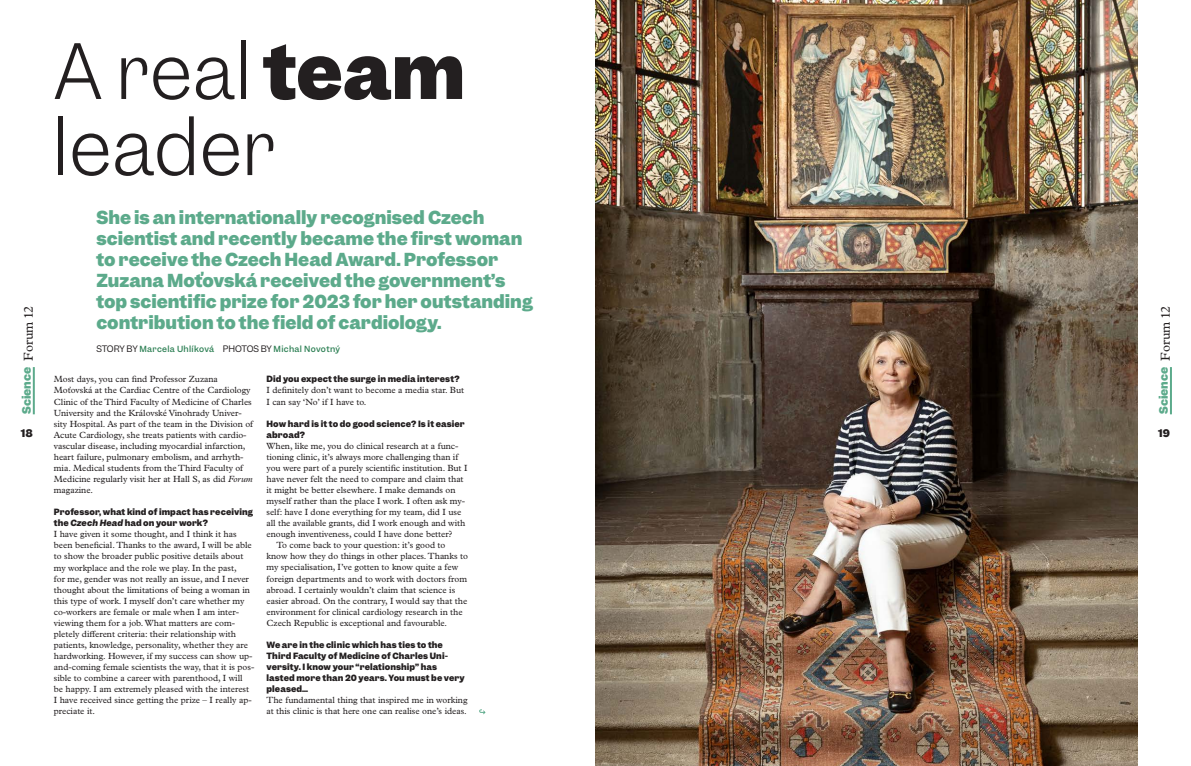
<style>
.page{position:relative;width:1191px;height:766px;background:#fff}
.page>*{position:absolute;margin:0;border:0;box-sizing:border-box;transform-origin:0 0}
.t1{font:300 72px/76px "Garnett";color:#231f20}
.t2{font:700 17px/21px "Garnett";color:#5caa8b}
.t3{font:700 11px "Garnett";color:#5caa8b}
.t4{font:700 10px "Garnett";color:#231f20}
.t5{font:9px/11.1px "Plantin Super";color:#231f20}
.t6{font:700 8.2px/11.1px "Garnett";letter-spacing:.01em;color:#231f20}
.t7{font:500 8px "Garnett";letter-spacing:.04em;color:#2f8156}
.s1{font-weight:700}
.s2{font-weight:400;font-size:8.5px;color:#231f20}
.s3{font-style:italic}
.s4{font-family:"Plantin Super";font-weight:400;font-size:13px;color:#231f20}
</style>
<div class="page">
<hr style="left:33px;top:367px;width:2px;height:47px;background:#5caa8b">
<svg style="left:479px;top:709px;width:6px;height:5px"></svg>
<hr style="left:1170px;top:367px;width:2px;height:47px;background:#5caa8b">
<img style="left:595px;top:0;width:542px;height:765px">
<h1 class="t1" style="left:52px;top:34px;width:414px">A real <span class="s1">team </span>leader</h1>
<p class="t2" style="left:96px;top:207px;width:438px">She is an internationally recognised Czech scientist and recently became the first woman to receive the Czech Head Award. Professor Zuzana Moťovská received the government’s top scientific prize for 2023 for her outstanding contribution to the field of cardiology.</p>
<p class="t7" style="left:96px;top:343px;width:245px"><span class="s2">STORY BY</span> Marcela Uhlíková <span class="s2">PHOTOS BY</span> Michal Novotný</p>
<p class="t5" style="left:54px;top:373px;width:201px">Most days, you can find Professor Zuzana Moťovská at the Cardiac Centre of the Cardiology Clinic of the Third Faculty of Medicine of Charles University and the Královské Vinohrady Univer&shy;sity Hospital. As part of the team in the Division of Acute Cardiology, she treats patients with cardio&shy;vascular disease, including myocardial infarction, heart failure, pulmonary embolism, and arrhyth&shy;mia. Medical students from the Third Faculty of Medicine regularly visit her at Hall S, as did <span class="s3">Forum </span>magazine.</p>
<p class="t6" style="left:54px;top:506px;width:201px">Professor, what kind of impact has receiving the <span class="s3">Czech Head</span> had on your work?</p>
<p class="t5" style="left:54px;top:527px;width:202px">I have given it some thought, and I think it has been beneficial. Thanks to the award, I will be able to show the broader public positive details about my workplace and the role we play. In the past,<br>for me, gender was not really an issue, and I never thought about the limitations of being a woman in this type of work. I myself don’t care whether my co-workers are female or male when I am inter&shy;viewing them for a job. What matters are com&shy;pletely different criteria: their relationship with patients, knowledge, personality, whether they are hardworking. However, if my success can show up&shy;and-coming female scientists the way, that it is pos&shy;sible to combine a career with parenthood, I will<br>be happy. I am extremely pleased with the interest I have received since getting the prize – I really ap&shy;preciate it.</p>
<p class="t3" style="left:19px;top:414px;width:110px;rotate:-90deg">Science <span class="s4">Forum 12</span></p>
<p class="t3" style="left:1156px;top:414px;width:110px;rotate:-90deg">Science <span class="s4">Forum 12</span></p>
<p class="t6" style="left:266px;top:373px;width:194px">Did you expect the surge in media interest?</p>
<p class="t5" style="left:266px;top:384px;width:199px">I definitely don’t want to become a media star. But<br>I can say ‘No’ if I have to.</p>
<p class="t6" style="left:266px;top:418px;width:200px">How hard is it to do good science? Is it easier abroad?</p>
<p class="t5" style="left:266px;top:439px;width:193px">When, like me, you do clinical research at a func-</p>
<p class="t5" style="left:266px;top:450px;width:193px">tioning clinic, it’s always more challenging than if</p>
<p class="t5" style="left:266px;top:461px;width:202px">you were part of a purely scientific institution. But I</p>
<p class="t5" style="left:266px;top:472px;width:199px">have never felt the need to compare and claim that</p>
<p class="t5" style="left:266px;top:483px;width:191px">it might be better elsewhere. I make demands on</p>
<p class="t5" style="left:266px;top:494px;width:200px">myself rather than the place I work. I often ask my-</p>
<p class="t5" style="left:266px;top:505px;width:196px">self: have I done everything for my team, did I use</p>
<p class="t5" style="left:266px;top:516px;width:200px">all the available grants, did I work enough and with</p>
<p class="t5" style="left:266px;top:527px;width:187px">enough inventiveness, could I have done better?</p>
<p class="t5" style="left:276px;top:538px;width:170px">To come back to your question: it’s good to</p>
<p class="t5" style="left:266px;top:550px;width:203px">know how they do things in other places. Thanks to</p>
<p class="t5" style="left:266px;top:561px;width:193px">my specialisation, I’ve gotten to know quite a few</p>
<p class="t5" style="left:266px;top:572px;width:202px">foreign departments and to work with doctors from</p>
<p class="t5" style="left:266px;top:583px;width:190px">abroad. I certainly wouldn’t claim that science is</p>
<p class="t5" style="left:266px;top:594px;width:202px">easier abroad. On the contrary, I would say that the</p>
<p class="t5" style="left:266px;top:605px;width:198px">environment for clinical cardiology research in the</p>
<p class="t5" style="left:266px;top:616px;width:182px">Czech Republic is exceptional and favourable.</p>
<p class="t6" style="left:266px;top:639px;width:200px">We are in the clinic which has ties to the Third Faculty of Medicine of Charles Uni&shy;versity. I know your “relationship” has lasted more than 20 years. You must be very pleased…</p>
<p class="t5" style="left:266px;top:693px;width:202px">The fundamental thing that inspired me in working at this clinic is that here one can realise one’s ideas.</p>
<p class="t4" style="left:21px;top:426px;width:14px">18</p>
<p class="t4" style="left:1158px;top:426px;width:13px">19</p>
</div>
